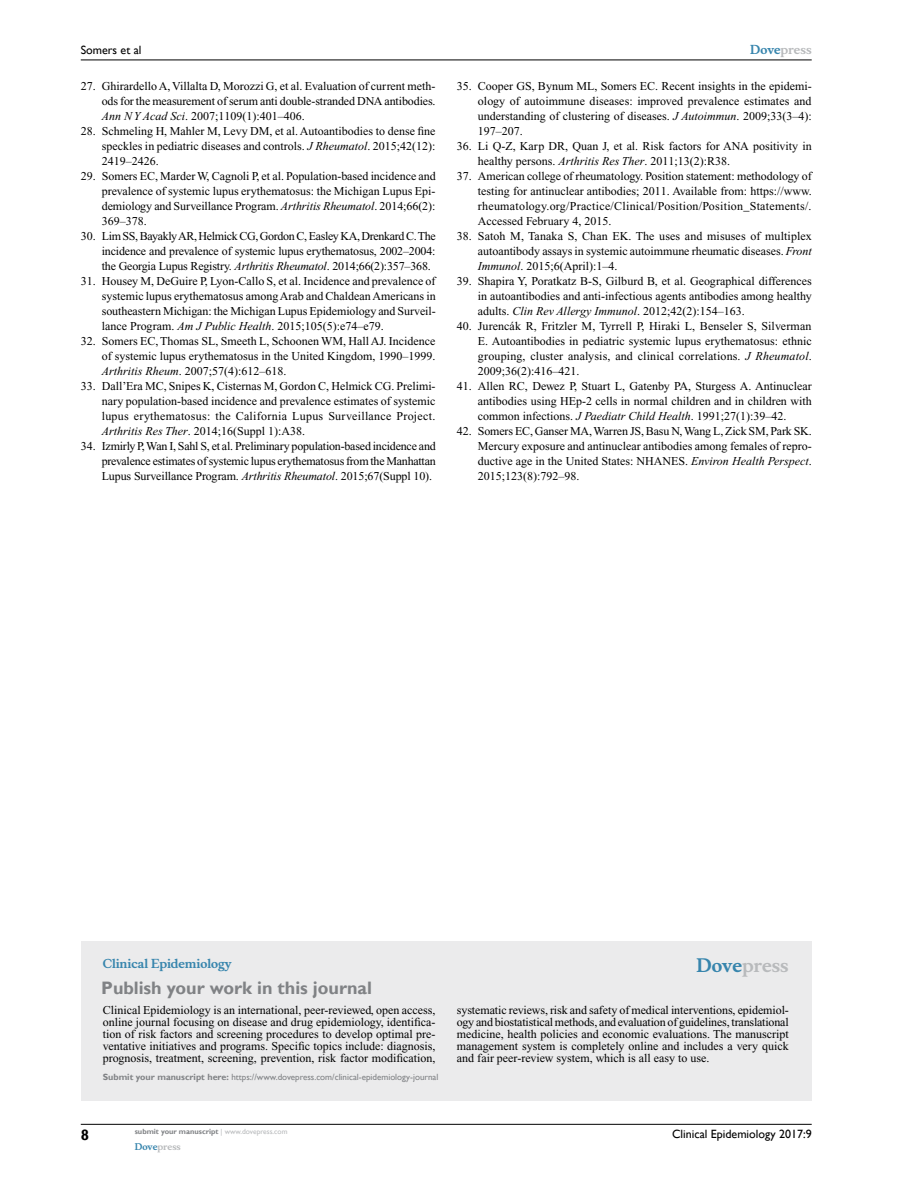
<style>
.page{position:relative;width:918px;height:1188px;background:#fff}
.page>*{position:absolute;margin:0;border:0;box-sizing:border-box;transform-origin:0 0}
.t1{font:700 18px "Gill Sans";color:#808285}
.t2{font:700 18px "Musee";color:#b8babc}
.t3{font:700 15px "Gill Sans";color:#000}
.t4{font:12px/15px "Times New Roman";color:#000;text-align:justify}
.t5{font:12px "Gill Sans";color:#000}
.t6{font:700 12px "Musee";color:#3785ad}
.t7{font:700 12px "Musee";color:#b8babc}
.t8{font:9px "Gill Sans";color:#808285}
.t9{font:700 9px "Musee";color:#b8babc}
.t10{font:700 7.5px "Gill Sans";color:#808285}
.s1{font-style:italic}
.s2{color:#3785ad}
.s3{font-weight:700}
.s4{font-weight:400;color:#b8babc}
</style>
<div class="page">
<div style="left:81px;top:941px;width:731px;height:159px;background:#ebebec"></div>
<hr style="left:81px;top:1124px;width:731px;height:1px;background:#000">
<hr style="left:81px;top:60px;width:731px;height:1px;background:#000">
<p class="t5" style="left:81px;top:43px;width:62px">Somers et al</p>
<p class="t4" style="left:102px;top:79px;width:335px;text-indent:-21px">27. Ghirardello A, Villalta D, Morozzi G, et al. Evaluation of current meth&shy;ods for the measurement of serum anti double-stranded DNA antibodies.<br><span class="s1">Ann N Y Acad Sci</span>. 2007;1109(1):401–406.</p>
<p class="t4" style="left:102px;top:124px;width:335px;text-indent:-21px">28. Schmeling H, Mahler M, Levy DM, et al. Autoantibodies to dense fine speckles in pediatric diseases and controls. <span class="s1">J Rheumatol</span>. 2015;42(12):<br>2419–2426.</p>
<p class="t4" style="left:102px;top:169px;width:336px;text-indent:-21px">29. Somers EC, Marder W, Cagnoli P, et al. Population-based incidence and prevalence of systemic lupus erythematosus: the Michigan Lupus Epi&shy;demiology and Surveillance Program. <span class="s1">Arthritis Rheumatol</span>. 2014;66(2):<br>369–378.</p>
<p class="t4" style="left:102px;top:229px;width:335px;text-indent:-21px">30. Lim SS, Bayakly AR, Helmick CG, Gordon C, Easley KA, Drenkard C. The incidence and prevalence of systemic lupus erythematosus, 2002–2004: the Georgia Lupus Registry. <span class="s1">Arthritis Rheumatol</span>. 2014;66(2):357–368.</p>
<p class="t4" style="left:102px;top:274px;width:336px;text-indent:-21px">31. Housey M, DeGuire P, Lyon-Callo S, et al. Incidence and prevalence of systemic lupus erythematosus among Arab and Chaldean Americans in southeastern Michigan: the Michigan Lupus Epidemiology and Surveil&shy;lance Program. <span class="s1">Am J Public Health</span>. 2015;105(5):e74–e79.</p>
<p class="t4" style="left:102px;top:334px;width:335px;text-indent:-21px">32. Somers EC, Thomas SL, Smeeth L, Schoonen WM, Hall AJ. Incidence of systemic lupus erythematosus in the United Kingdom, 1990–1999.<br><span class="s1">Arthritis Rheum</span>. 2007;57(4):612–618.</p>
<p class="t4" style="left:102px;top:379px;width:335px;text-indent:-21px">33. Dall’Era MC, Snipes K, Cisternas M, Gordon C, Helmick CG. Prelimi&shy;nary population-based incidence and prevalence estimates of systemic lupus erythematosus: the California Lupus Surveillance Project.<br><span class="s1">Arthritis Res Ther</span>. 2014;16(Suppl 1):A38.</p>
<p class="t4" style="left:102px;top:439px;width:336px;text-indent:-21px">34. Izmirly P, Wan I, Sahl S, et al. Preliminary population-based incidence and prevalence estimates of systemic lupus erythematosus from the Manhattan Lupus Surveillance Program. <span class="s1">Arthritis Rheumatol</span>. 2015;67(Suppl 10).</p>
<p class="t7" style="left:750px;top:43px;width:63px"><span class="s2">Dove</span>press</p>
<p class="t4" style="left:478px;top:79px;width:335px;text-indent:-21px">35. Cooper GS, Bynum ML, Somers EC. Recent insights in the epidemi&shy;ology of autoimmune diseases: improved prevalence estimates and understanding of clustering of diseases. <span class="s1">J Autoimmun</span>. 2009;33(3–4):<br>197–207.</p>
<p class="t4" style="left:478px;top:139px;width:335px;text-indent:-21px">36. Li Q-Z, Karp DR, Quan J, et al. Risk factors for ANA positivity in healthy persons. <span class="s1">Arthritis Res Ther</span>. 2011;13(2):R38.</p>
<p class="t4" style="left:478px;top:169px;width:335px;text-indent:-21px">37. American college of rheumatology. Position statement: methodology of testing for antinuclear antibodies; 2011. Available from: https://www. rheumatology.org/Practice/Clinical/Position/Position_Statements/.<br>Accessed February 4, 2015.</p>
<p class="t4" style="left:478px;top:229px;width:335px;text-indent:-21px">38. Satoh M, Tanaka S, Chan EK. The uses and misuses of multiplex autoantibody assays in systemic autoimmune rheumatic diseases. <span class="s1">Front Immunol</span>. 2015;6(April):1–4.</p>
<p class="t4" style="left:478px;top:274px;width:335px;text-indent:-21px">39. Shapira Y, Poratkatz B-S, Gilburd B, et al. Geographical differences in autoantibodies and anti-infectious agents antibodies among healthy adults. <span class="s1">Clin Rev Allergy Immunol</span>. 2012;42(2):154–163.</p>
<p class="t4" style="left:478px;top:319px;width:335px;text-indent:-21px">40. Jurencák R, Fritzler M, Tyrrell P, Hiraki L, Benseler S, Silverman E. Autoantibodies in pediatric systemic lupus erythematosus: ethnic grouping, cluster analysis, and clinical correlations. <span class="s1">J Rheumatol</span>.<br>2009;36(2):416–421.</p>
<p class="t4" style="left:478px;top:379px;width:335px;text-indent:-21px">41. Allen RC, Dewez P, Stuart L, Gatenby PA, Sturgess A. Antinuclear antibodies using HEp-2 cells in normal children and in children with common infections. <span class="s1">J Paediatr Child Health</span>. 1991;27(1):39–42.</p>
<p class="t4" style="left:478px;top:424px;width:335px;text-indent:-21px">42. Somers EC, Ganser MA, Warren JS, Basu N, Wang L, Zick SM, Park SK.<br>Mercury exposure and antinuclear antibodies among females of repro&shy;ductive age in the United States: NHANES. <span class="s1">Environ Health Perspect</span>.<br>2015;123(8):792–98.</p>
<p class="t6" style="left:103px;top:956px;width:130px">Clinical Epidemiology</p>
<h1 class="t1" style="left:101px;top:977px;width:272px">Publish your work in this journal</h1>
<h1 class="t2" style="left:697px;top:955px;width:94px"><span class="s2">Dove</span>press</h1>
<p class="t4" style="left:103px;top:1004px;width:334px;line-height:12px">Clinical Epidemiology is an international, peer-reviewed, open access, online journal focusing on disease and drug epidemiology, identifica&shy;tion of risk factors and screening procedures to develop optimal pre&shy;ventative initiatives and programs. Specific topics include: diagnosis, prognosis, treatment, screening, prevention, risk factor modification,</p>
<p class="t4" style="left:457px;top:1004px;width:334px;line-height:12px">systematic reviews, risk and safety of medical interventions, epidemiol&shy;ogy and biostatistical methods, and evaluation of guidelines, translational medicine, health policies and economic evaluations. The manuscript management system is completely online and includes a very quick and fair peer-review system, which is all easy to use.</p>
<p class="t8" style="left:103px;top:1072px;width:337px"><span class="s3">Submit your manuscript here:</span> https://www.dovepress.com/clinical-epidemiology-journal</p>
<p class="t3" style="left:81px;top:1126px;width:10px">8</p>
<p class="t10" style="left:135px;top:1127px;width:154px">submit your manuscript <span class="s4">| www.dovepress.com</span></p>
<p class="t9" style="left:135px;top:1141px;width:48px"><span class="s2">Dove</span>press</p>
<p class="t5" style="left:672px;top:1127px;width:141px">Clinical Epidemiology 2017:9</p>
</div>
